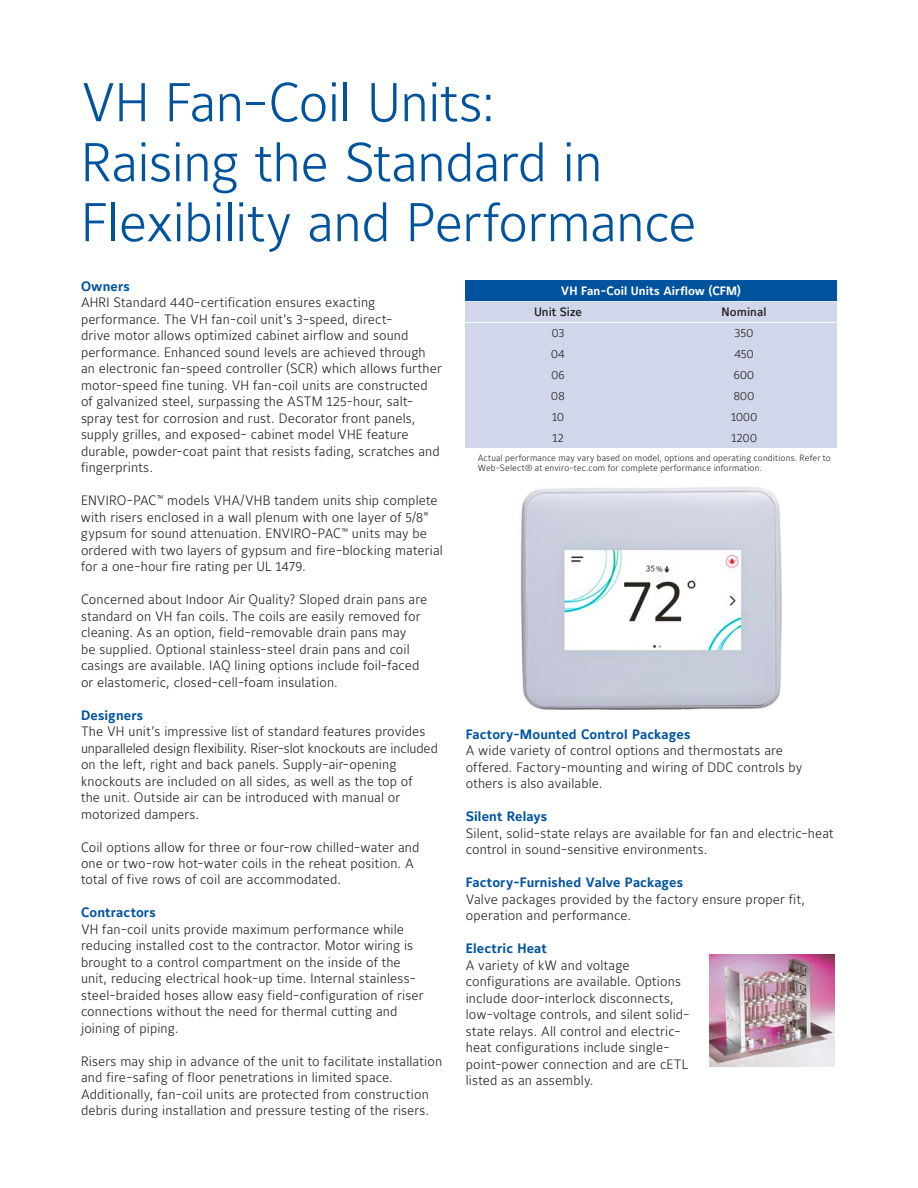
<style>
.page{position:relative;width:918px;height:1188px;background:#fff}
.page>*{position:absolute;margin:0;border:0;box-sizing:border-box;transform-origin:0 0}
.t1{font:300 54px/60px "Maurea Jci Lf ML";letter-spacing:-.015em;color:#01539e}
.t2{font:300 13.5px/16.5px "Maurea Jci Lf ML";letter-spacing:.01em;color:#231f20}
.t3{font:700 13.5px "Maurea Jci Lf ML";letter-spacing:.01em;color:#01539e}
.t4{font:300 12px "Maurea Jci Lf ML";letter-spacing:.02em;color:#231f20}
.t5{font:700 12px "Maurea Jci Lf ML";color:#fff}
.t6{font:500 12px "Maurea Jci Lf ML";letter-spacing:.005em;color:#231f20}
.t7{font:300 9px/10.5px "Maurea Jci Lf ML";letter-spacing:.015em;color:#231f20}
</style>
<div class="page">
<div style="left:465px;top:280px;width:372px;height:21px;background:#01539e"></div>
<div style="left:465px;top:301px;width:372px;height:147px;background:#d1d7ea"></div>
<hr style="left:465px;top:322px;width:186px;height:1px;background:#fff">
<hr style="left:651px;top:322px;width:186px;height:1px;background:#fff">
<img style="left:520px;top:487px;width:262px;height:223px">
<img style="left:710px;top:955px;width:124px;height:111px">
<h1 class="t1" style="left:81px;top:71px;width:617px">VH Fan-Coil Units:<br>Raising the Standard in<br>Flexibility and Performance</h1>
<p class="t5" style="left:561px;top:284px;width:182px">VH Fan-Coil Units Airflow (CFM)</p>
<p class="t6" style="left:534px;top:305px;width:49px">Unit Size</p>
<p class="t6" style="left:722px;top:305px;width:46px">Nominal</p>
<p class="t4" style="left:552px;top:326px;width:14px">03</p>
<p class="t4" style="left:735px;top:326px;width:20px">350</p>
<p class="t4" style="left:551px;top:347px;width:15px">04</p>
<p class="t4" style="left:734px;top:347px;width:21px">450</p>
<p class="t4" style="left:551px;top:368px;width:15px">06</p>
<p class="t4" style="left:734px;top:368px;width:22px">600</p>
<p class="t4" style="left:551px;top:389px;width:15px">08</p>
<p class="t4" style="left:734px;top:389px;width:22px">800</p>
<p class="t4" style="left:552px;top:410px;width:14px">10</p>
<p class="t4" style="left:731px;top:410px;width:28px">1000</p>
<p class="t4" style="left:552px;top:430px;width:13px">12</p>
<p class="t4" style="left:731px;top:430px;width:27px">1200</p>
<p class="t7" style="left:478px;top:452px;width:355px">Actual performance may vary based on model, options and operating conditions. Refer to<br>Web-Select® at enviro-tec.com for complete performance information.</p>
<p class="t3" style="left:81px;top:278px;width:50px">Owners</p>
<p class="t2" style="left:81px;top:294px;width:362px">AHRI Standard 440-certification ensures exacting performance. The VH fan-coil unit's 3-speed, direct-<br>drive motor allows optimized cabinet airflow and sound performance. Enhanced sound levels are achieved through an electronic fan-speed controller (SCR) which allows further motor-speed fine tuning. VH fan-coil units are constructed of galvanized steel, surpassing the ASTM 125-hour, salt&shy;spray test for corrosion and rust. Decorator front panels, supply grilles, and exposed- cabinet model VHE feature durable, powder-coat paint that resists fading, scratches and fingerprints.</p>
<p class="t2" style="left:81px;top:492px;width:363px">ENVIRO-PAC<sup>™</sup> models VHA/VHB tandem units ship complete with risers enclosed in a wall plenum with one layer of 5/8" gypsum for sound attenuation. ENVIRO-PAC<sup>™</sup> units may be ordered with two layers of gypsum and fire-blocking material for a one-hour fire rating per UL 1479.</p>
<p class="t2" style="left:81px;top:591px;width:348px">Concerned about Indoor Air Quality? Sloped drain pans are standard on VH fan coils. The coils are easily removed for cleaning. As an option, field-removable drain pans may<br>be supplied. Optional stainless-steel drain pans and coil casings are available. IAQ lining options include foil-faced or elastomeric, closed-cell-foam insulation.</p>
<p class="t3" style="left:81px;top:707px;width:64px">Designers</p>
<p class="t2" style="left:81px;top:723px;width:358px">The VH unit’s impressive list of standard features provides unparalleled design flexibility. Riser-slot knockouts are included on the left, right and back panels. Supply-air-opening knockouts are included on all sides, as well as the top of<br>the unit. Outside air can be introduced with manual or motorized dampers.</p>
<p class="t2" style="left:81px;top:838px;width:340px">Coil options allow for three or four-row chilled-water and one or two-row hot-water coils in the reheat position. A total of five rows of coil are accommodated.</p>
<p class="t3" style="left:81px;top:905px;width:76px">Contractors</p>
<p class="t2" style="left:81px;top:921px;width:344px">VH fan-coil units provide maximum performance while reducing installed cost to the contractor. Motor wiring is brought to a control compartment on the inside of the unit, reducing electrical hook-up time. Internal stainless&shy;steel-braided hoses allow easy field-configuration of riser connections without the need for thermal cutting and joining of piping.</p>
<p class="t2" style="left:81px;top:1053px;width:363px">Risers may ship in advance of the unit to facilitate installation and fire-safing of floor penetrations in limited space.<br>Additionally, fan-coil units are protected from construction debris during installation and pressure testing of the risers.</p>
<p class="t3" style="left:466px;top:726px;width:226px">Factory-Mounted Control Packages</p>
<p class="t2" style="left:466px;top:742px;width:338px">A wide variety of control options and thermostats are offered. Factory-mounting and wiring of DDC controls by others is also available.</p>
<p class="t3" style="left:466px;top:809px;width:83px">Silent Relays</p>
<p class="t2" style="left:466px;top:825px;width:369px">Silent, solid-state relays are available for fan and electric-heat control in sound-sensitive environments.</p>
<p class="t3" style="left:466px;top:875px;width:219px">Factory-Furnished Valve Packages</p>
<p class="t2" style="left:466px;top:891px;width:341px">Valve packages provided by the factory ensure proper fit, operation and performance.</p>
<p class="t3" style="left:466px;top:941px;width:83px">Electric Heat</p>
<p class="t2" style="left:466px;top:957px;width:226px">A variety of kW and voltage configurations are available. Options include door-interlock disconnects, low-voltage controls, and silent solid&shy;state relays. All control and electric&shy;heat configurations include single&shy;point-power connection and are cETL listed as an assembly.</p>
</div>
